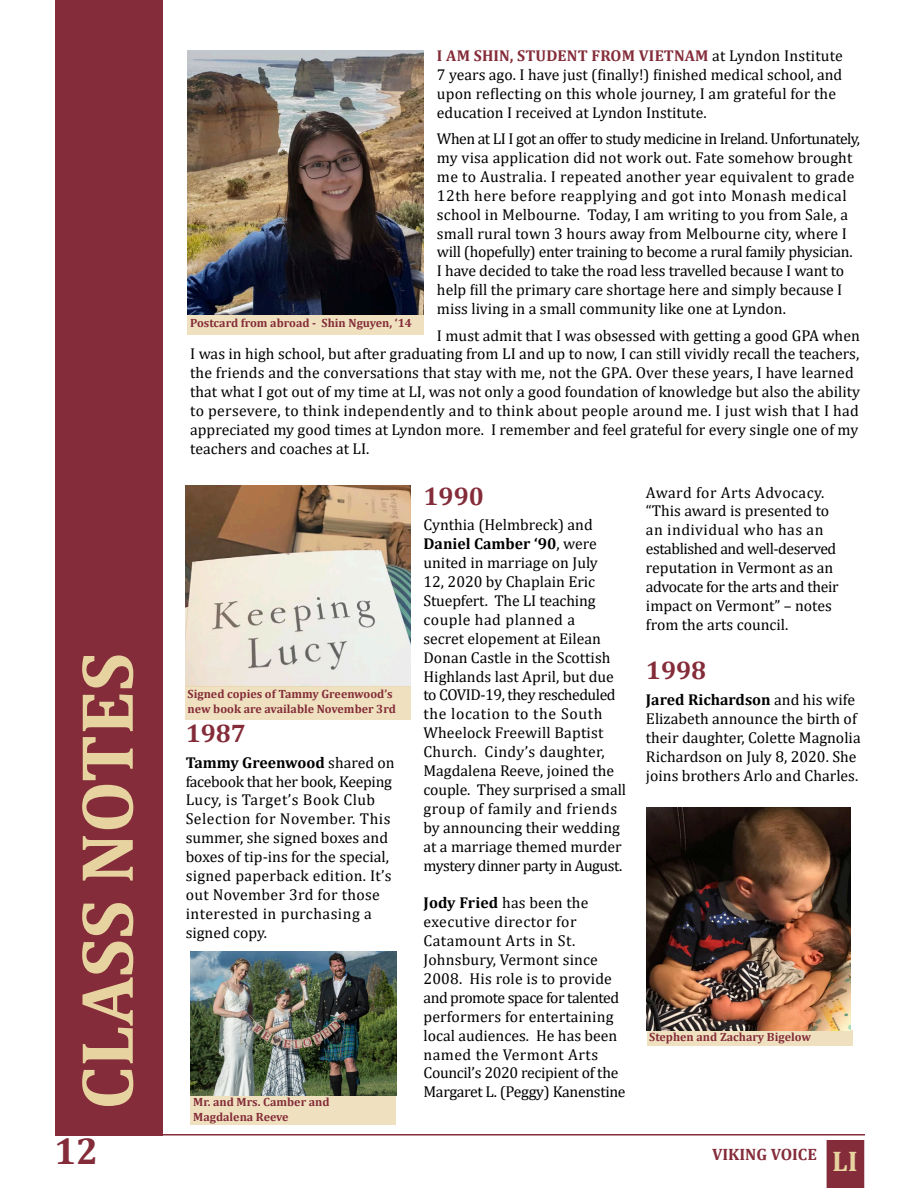
<style>
.page{position:relative;width:918px;height:1188px;background:#fff}
.page>*{position:absolute;margin:0;border:0;box-sizing:border-box;transform-origin:0 0}
.t1{font:700 75px "Cambria";color:#e7d3a0}
.t2{font:700 37.5px "Cambria";color:#842c39}
.t3{font:700 28.5px "Cambria";color:#e7d3a0}
.t4{font:700 25.5px "Cambria";color:#842c39}
.t5{font:700 16.5px "Cambria";color:#842c39}
.t6{font:15.75px/18.9px "Cambria";color:#000}
.t7{font:15.75px/18.9px "Cambria";letter-spacing:.02em;color:#000}
.t8{font:700 12px/14.4px "Cambria";color:#842c39}
.s1{font-weight:700;color:#842c39}
.s2{font-weight:700}
</style>
<div class="page">
<svg style="left:827px;top:1140px;width:37px;height:48px"></svg>
<div style="left:832px;top:1148px;width:27px;height:33px;background:#842c39"></div>
<div style="left:831px;top:1148px;width:29px;height:33px;border:2px solid #842c39"></div>
<hr style="left:55px;top:1134px;width:810px;height:2px;background:#842c39">
<div style="left:55px;top:0;width:108px;height:1136px;background:#842c39"></div>
<div style="left:187px;top:314px;width:236px;height:21px;background:#efe1bf"></div>
<img style="left:187px;top:50px;width:236px;height:264px">
<img style="left:185px;top:485px;width:225px;height:201px">
<div style="left:185px;top:686px;width:225px;height:34px;background:#efe1bf"></div>
<div style="left:647px;top:1030px;width:206px;height:15px;background:#efe1bf"></div>
<div style="left:190px;top:1096px;width:206px;height:29px;background:#efe1bf"></div>
<img style="left:647px;top:808px;width:204px;height:223px">
<img style="left:190px;top:951px;width:206px;height:145px">
<p class="t1" style="left:54px;top:1110px;width:458px;rotate:-90deg">CLASS NOTES</p>
<h2 class="t2" style="left:54px;top:1125px;width:46px">12</h2>
<p class="t6" style="left:437px;top:46px;width:407px"><span class="s1">I AM SHIN, STUDENT FROM VIETNAM</span> at Lyndon Institute 7 years ago. I have just (finally!) finished medical school, and upon reflecting on this whole journey, I am grateful for the education I received at Lyndon Institute.</p>
<p class="t6" style="left:437px;top:129px;width:425px">When at LI I got an offer to study medicine in Ireland. Unfortunately, my visa application did not work out. Fate somehow brought me to Australia. I repeated another year equivalent to grade 12th here before reapplying and got into Monash medical school in Melbourne. Today, I am writing to you from Sale, a small rural town 3 hours away from Melbourne city, where I will (hopefully) enter training to become a rural family physician.<br>I have decided to take the road less travelled because I want to help fill the primary care shortage here and simply because I miss living in a small community like one at Lyndon.</p>
<p class="t6" style="left:190px;top:326px;width:671px;text-indent:247px">I must admit that I was obsessed with getting a good GPA when I was in high school, but after graduating from LI and up to now, I can still vividly recall the teachers, the friends and the conversations that stay with me, not the GPA. Over these years, I have learned that what I got out of my time at LI, was not only a good foundation of knowledge but also the ability to persevere, to think independently and to think about people around me. I just wish that I had appreciated my good times at Lyndon more. I remember and feel grateful for every single one of my teachers and coaches at LI.</p>
<p class="t8" style="left:190px;top:315px;width:223px">Postcard from abroad - Shin Nguyen, ‘14</p>
<p class="t8" style="left:188px;top:687px;width:210px">Signed copies of Tammy Greenwood’s new book are available November 3rd</p>
<p class="t4" style="left:186px;top:715px;width:62px">1987</p>
<p class="t7" style="left:186px;top:753px;width:211px"><span class="s2">Tammy Greenwood</span> shared on facebook that her book, Keeping<br>Lucy, is Target’s Book Club<br>Selection for November. This summer, she signed boxes and boxes of tip-ins for the special, signed paperback edition. It’s out November 3rd for those interested in purchasing a signed copy.</p>
<p class="t8" style="left:193px;top:1095px;width:138px">Mr. and Mrs. Camber and<br>Magdalena Reeve</p>
<p class="t4" style="left:423px;top:478px;width:62px">1990</p>
<p class="t6" style="left:423px;top:516px;width:204px">Cynthia (Helmbreck) and<br><span class="s2">Daniel Camber ‘90</span>, were united in marriage on July<br>12, 2020 by Chaplain Eric<br>Stuepfert. The LI teaching couple had planned a<br>secret elopement at Eilean<br>Donan Castle in the Scottish<br>Highlands last April, but due to COVID-19, they rescheduled the location to the South<br>Wheelock Freewill Baptist<br>Church. Cindy’s daughter,<br>Magdalena Reeve, joined the couple. They surprised a small group of family and friends by announcing their wedding at a marriage themed murder mystery dinner party in August.</p>
<p class="t6" style="left:423px;top:894px;width:204px"><span class="s2">Jody Fried</span> has been the executive director for<br>Catamount Arts in St.<br>Johnsbury, Vermont since<br>2008. His role is to provide and promote space for talented performers for entertaining local audiences. He has been named the Vermont Arts<br>Council’s 2020 recipient of the<br>Margaret L. (Peggy) Kanenstine</p>
<p class="t6" style="left:646px;top:483px;width:194px">Award for Arts Advocacy. “This award is presented to an individual who has an established and well-deserved reputation in Vermont as an advocate for the arts and their impact on Vermont” – notes from the arts council.</p>
<p class="t4" style="left:646px;top:653px;width:62px">1998</p>
<p class="t6" style="left:646px;top:690px;width:216px"><span class="s2">Jared Richardson</span> and his wife<br>Elizabeth announce the birth of their daughter, Colette Magnolia<br>Richardson on July 8, 2020. She joins brothers Arlo and Charles.</p>
<p class="t8" style="left:649px;top:1030px;width:163px">Stephen and Zachary Bigelow</p>
<p class="t5" style="left:712px;top:1143px;width:106px">VIKING VOICE</p>
<p class="t3" style="left:832px;top:1141px;width:27px">LI</p>
</div>
